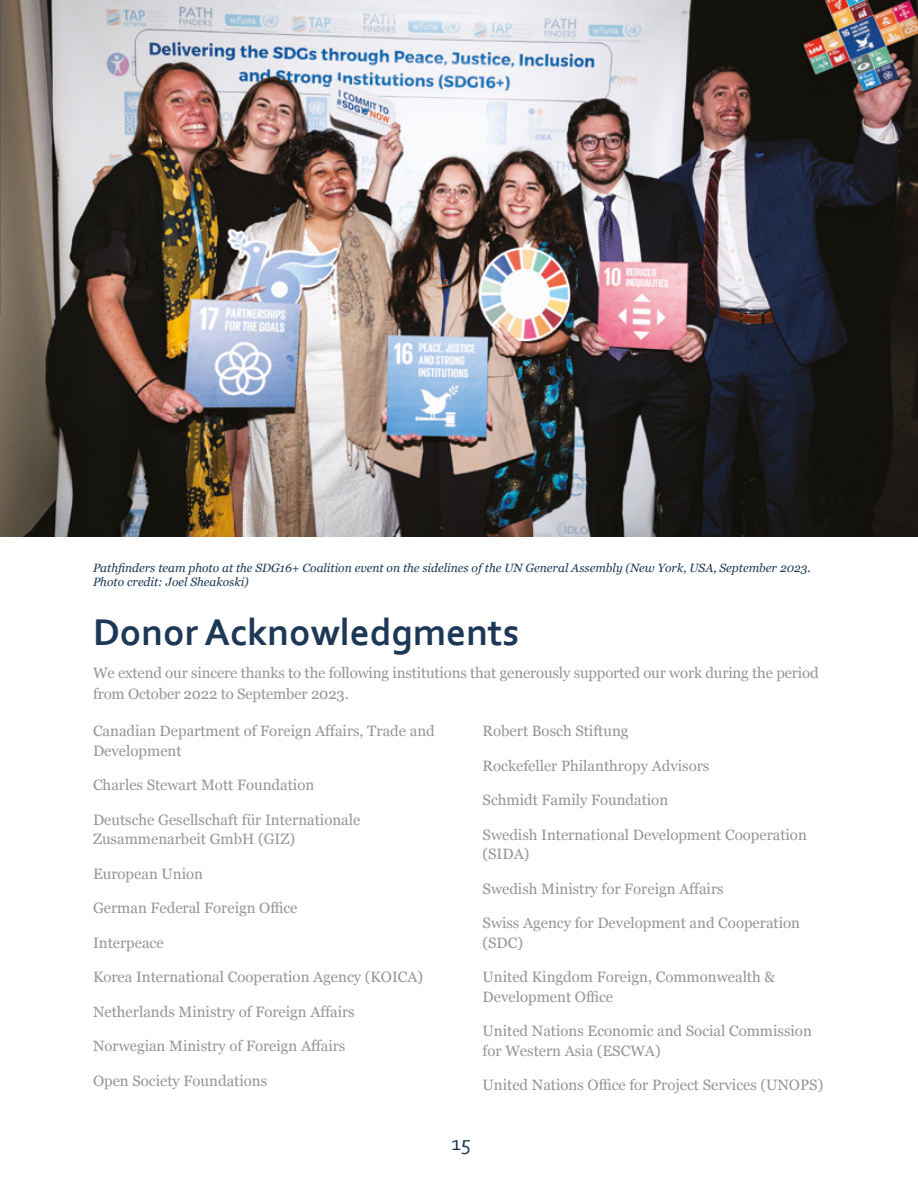
<style>
.page{position:relative;width:918px;height:1188px;background:#fff}
.page>*{position:absolute;margin:0;border:0;box-sizing:border-box;transform-origin:0 0}
.t1{font:700 39px "Corbel";color:#1d3856}
.t2{font:21px "Corbel";color:#1d3856}
.t3{font:15px/19.5px "Georgia";color:#959596}
.t4{font:italic 12px/14.4px "Georgia";color:#1d3856}
</style>
<div class="page">
<img style="left:0;top:0;width:918px;height:537px">
<p class="t4" style="left:93px;top:560px;width:719px">Pathfinders team photo at the SDG16+ Coalition event on the sidelines of the UN General Assembly (New York, USA, September 2023.<br>Photo credit: Joel Sheakoski)</p>
<p class="t1" style="left:93px;top:608px;width:428px">Donor Acknowledgments</p>
<p class="t3" style="left:93px;top:661px;width:727px;line-height:21px">We extend our sincere thanks to the following institutions that generously supported our work during the period from October 2022 to September 2023.</p>
<p class="t3" style="left:93px;top:721px;width:343px">Canadian Department of Foreign Affairs, Trade and<br>Development</p>
<p class="t3" style="left:93px;top:775px;width:223px">Charles Stewart Mott Foundation</p>
<p class="t3" style="left:93px;top:809px;width:269px">Deutsche Gesellschaft für Internationale<br>Zusammenarbeit GmbH (GIZ)</p>
<p class="t3" style="left:93px;top:863px;width:112px">European Union</p>
<p class="t3" style="left:93px;top:898px;width:206px">German Federal Foreign Office</p>
<p class="t3" style="left:93px;top:932px;width:72px">Interpeace</p>
<p class="t3" style="left:93px;top:967px;width:332px">Korea International Cooperation Agency (KOICA)</p>
<p class="t3" style="left:93px;top:1001px;width:263px">Netherlands Ministry of Foreign Affairs</p>
<p class="t3" style="left:93px;top:1036px;width:254px">Norwegian Ministry of Foreign Affairs</p>
<p class="t3" style="left:93px;top:1070px;width:176px">Open Society Foundations</p>
<p class="t3" style="left:483px;top:721px;width:147px">Robert Bosch Stiftung</p>
<p class="t3" style="left:483px;top:755px;width:228px">Rockefeller Philanthropy Advisors</p>
<p class="t3" style="left:483px;top:790px;width:187px">Schmidt Family Foundation</p>
<p class="t3" style="left:483px;top:824px;width:326px">Swedish International Development Cooperation (SIDA)</p>
<p class="t3" style="left:483px;top:878px;width:243px">Swedish Ministry for Foreign Affairs</p>
<p class="t3" style="left:483px;top:913px;width:319px">Swiss Agency for Development and Cooperation (SDC)</p>
<p class="t3" style="left:483px;top:967px;width:294px">United Kingdom Foreign, Commonwealth &amp;<br>Development Office</p>
<p class="t3" style="left:483px;top:1021px;width:331px">United Nations Economic and Social Commission for Western Asia (ESCWA)</p>
<p class="t3" style="left:483px;top:1075px;width:342px">United Nations Office for Project Services (UNOPS)</p>
<h2 class="t2" style="left:451px;top:1130px;width:21px">15</h2>
</div>
